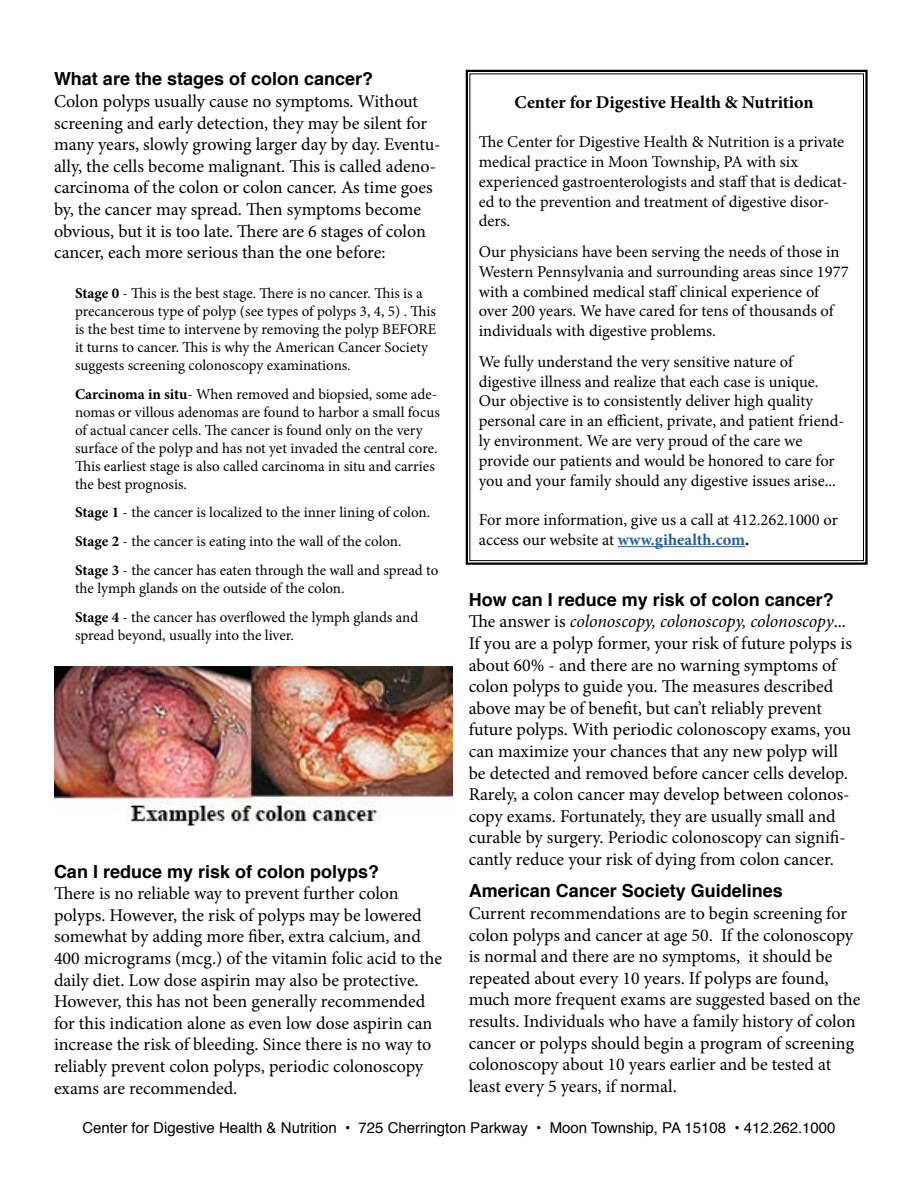
<style>
.page{position:relative;width:918px;height:1188px;background:#fff}
.page>*{position:absolute;margin:0;border:0;box-sizing:border-box;transform-origin:0 0}
.t1{font:18px/21.6px "Minion Pro";letter-spacing:-.005em;color:#000}
.t2{font:700 18px "Helvetica";color:#000}
.t3{font:700 18px "Minion Pro";letter-spacing:-.005em;color:#000}
.t4{font:16.5px/19.8px "Minion Pro";color:#000}
.t5{font:15px/18px "Minion Pro";color:#000}
.t6{font:15px "Helvetica";color:#000}
.s1{font-weight:700}
.s2{font-weight:700;color:#215e9e}
.s3{font-style:italic}
</style>
<div class="page">
<svg style="left:465px;top:69px;width:403px;height:496px"></svg>
<img style="left:54px;top:666px;width:398px;height:161px">
<p class="t2" style="left:54px;top:65px;width:321px">What are the stages of colon cancer?</p>
<p class="t1" style="left:54px;top:91px;width:388px">Colon polyps usually cause no symptoms. Without screening and early detection, they may be silent for many years, slowly growing larger day by day. Eventu&shy;ally, the cells become malignant. This is called adeno&shy;carcinoma of the colon or colon cancer. As time goes by, the cancer may spread. Then symptoms become obvious, but it is too late. There are 6 stages of colon cancer, each more serious than the one before:</p>
<p class="t5" style="left:75px;top:284px;width:363px"><span class="s1">Stage 0</span> - This is the best stage. There is no cancer. This is a precancerous type of polyp (see types of polyps 3, 4, 5) . This is the best time to intervene by removing the polyp BEFORE it turns to cancer. This is why the American Cancer Society suggests screening colonoscopy examinations.</p>
<p class="t5" style="left:75px;top:385px;width:366px"><span class="s1">Carcinoma in situ</span>- When removed and biopsied, some ade&shy;nomas or villous adenomas are found to harbor a small focus of actual cancer cells. The cancer is found only on the very surface of the polyp and has not yet invaded the central core.<br>This earliest stage is also called carcinoma in situ and carries the best prognosis.</p>
<p class="t5" style="left:75px;top:498px;width:365px;line-height:28.8px"><span class="s1">Stage 1</span> - the cancer is localized to the inner lining of colon.<br><span class="s1">Stage 2</span> - the cancer is eating into the wall of the colon.<br><span class="s1">Stage 3</span> - the cancer has eaten through the wall and spread to</p>
<p class="t5" style="left:75px;top:574px;width:345px;line-height:28.8px">the lymph glands on the outside of the colon.<br><span class="s1">Stage 4</span> - the cancer has overflowed the lymph glands and</p>
<p class="t5" style="left:75px;top:626px;width:220px">spread beyond, usually into the liver.</p>
<p class="t2" style="left:54px;top:857px;width:327px">Can I reduce my risk of colon polyps?</p>
<p class="t1" style="left:54px;top:883px;width:390px">There is no reliable way to prevent further colon polyps. However, the risk of polyps may be lowered somewhat by adding more fiber, extra calcium, and 400 micrograms (mcg.) of the vitamin folic acid to the daily diet. Low dose aspirin may also be protective.<br>However, this has not been generally recommended for this indication alone as even low dose aspirin can increase the risk of bleeding. Since there is no way to reliably prevent colon polyps, periodic colonoscopy exams are recommended.</p>
<p class="t3" style="left:515px;top:89px;width:301px">Center for Digestive Health &amp; Nutrition</p>
<p class="t4" style="left:479px;top:132px;width:370px">The Center for Digestive Health &amp; Nutrition is a private medical practice in Moon Township, PA with six experienced gastroenterologists and staff that is dedicat&shy;ed to the prevention and treatment of digestive disor&shy;ders.</p>
<p class="t4" style="left:479px;top:242px;width:371px">Our physicians have been serving the needs of those in Western Pennsylvania and surrounding areas since 1977 with a combined medical staff clinical experience of over 200 years. We have cared for tens of thousands of individuals with digestive problems.</p>
<p class="t4" style="left:479px;top:352px;width:367px">We fully understand the very sensitive nature of digestive illness and realize that each case is unique.<br>Our objective is to consistently deliver high quality personal care in an efficient, private, and patient friend&shy;ly environment. We are very proud of the care we provide our patients and would be honored to care for you and your family should any digestive issues arise...</p>
<p class="t4" style="left:479px;top:510px;width:361px">For more information, give us a call at 412.262.1000 or access our website at <span class="s2">www.gihealth.com</span><span class="s1">.</span></p>
<p class="t2" style="left:469px;top:585px;width:367px">How can I reduce my risk of colon cancer?</p>
<p class="t1" style="left:469px;top:611px;width:385px">The answer is <span class="s3">colonoscopy, colonoscopy, colonoscopy</span>...<br>If you are a polyp former, your risk of future polyps is about 60% - and there are no warning symptoms of colon polyps to guide you. The measures described above may be of benefit, but can’t reliably prevent future polyps. With periodic colonoscopy exams, you can maximize your chances that any new polyp will be detected and removed before cancer cells develop.<br>Rarely, a colon cancer may develop between colonos&shy;copy exams. Fortunately, they are usually small and curable by surgery. Periodic colonoscopy can signifi&shy;cantly reduce your risk of dying from colon cancer.</p>
<p class="t2" style="left:469px;top:877px;width:316px">American Cancer Society Guidelines</p>
<p class="t1" style="left:469px;top:903px;width:393px">Current recommendations are to begin screening for colon polyps and cancer at age 50. If the colonoscopy is normal and there are no symptoms, it should be repeated about every 10 years. If polyps are found, much more frequent exams are suggested based on the results. Individuals who have a family history of colon cancer or polyps should begin a program of screening colonoscopy about 10 years earlier and be tested at least every 5 years, if normal.</p>
<p class="t6" style="left:82px;top:1116px;width:755px">Center for Digestive Health &amp; Nutrition • 725 Cherrington Parkway • Moon Township, PA 15108 • 412.262.1000</p>
</div>
